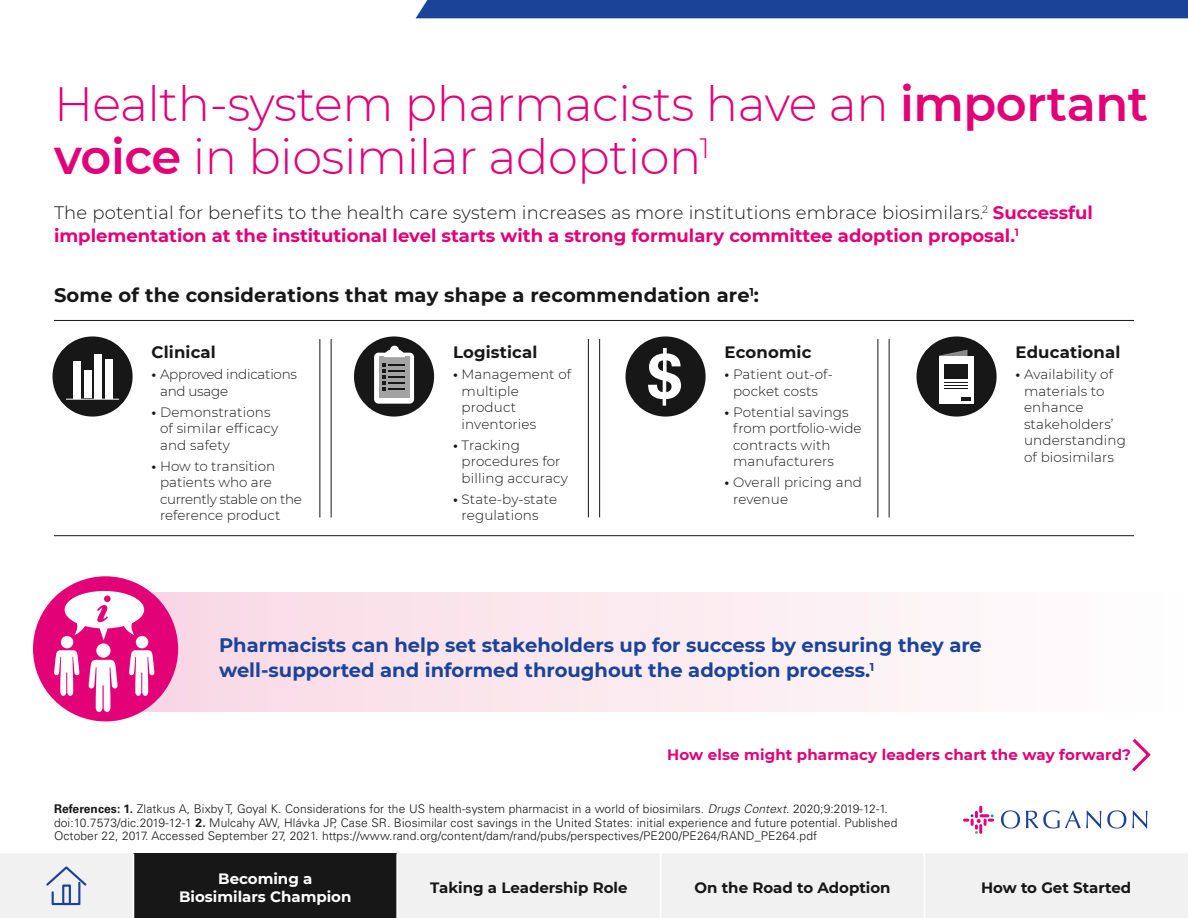
<style>
.page{position:relative;width:1188px;height:918px;background:#fff}
.page>*{position:absolute;margin:0;border:0;box-sizing:border-box;transform-origin:0 0}
.t1{font:300 48px/52.5px "Montserrat";letter-spacing:-.01em;color:#e20177}
.t2{font:700 19.5px/25.5px "Montserrat";color:#1b4398}
.t3{font:700 19.5px "Montserrat";letter-spacing:.01em;color:#171717}
.t4{font:700 18px/22.5px "Montserrat";color:#e20177}
.t5{font:700 16.5px "Montserrat";letter-spacing:.01em;color:#171717}
.t6{font:700 15px "Montserrat";color:#171717}
.t7{font:700 15px "Montserrat";letter-spacing:.01em;color:#e20177}
.t8{font:700 15px/18px "Montserrat";color:#fff;text-align:center}
.t9{font:300 13.5px/16.5px "Montserrat";letter-spacing:.01em;color:#171717}
.t10{font:300 13.5px/16.5px "Montserrat";letter-spacing:-.02em;color:#171717}
.t11{font:300 12px/13.5px "Univers LT Std";letter-spacing:.01em;color:#171717}
.s1{font-weight:600}
.s2{font-weight:300;color:#171717}
.s3{font-weight:700}
.s4{font-style:italic}
</style>
<div class="page">
<div style="left:416px;top:0;width:772px;height:18px;background:#1b4398"></div>
<svg style="left:1001px;top:810px;width:19px;height:19px"></svg>
<svg style="left:1026px;top:810px;width:75px;height:19px"></svg>
<svg style="left:1107px;top:810px;width:19px;height:19px"></svg>
<svg style="left:1132px;top:810px;width:16px;height:19px"></svg>
<svg style="left:963px;top:806px;width:31px;height:28px"></svg>
<div style="left:83px;top:592px;width:1105px;height:119px;background:linear-gradient(to right,#f8d4e2,#fefffe)"></div>
<svg style="left:1132px;top:738px;width:19px;height:34px"></svg>
<hr style="left:54px;top:320px;width:1080px;height:1px;background:#171717">
<hr style="left:54px;top:535px;width:1080px;height:1px;background:#171717">
<hr style="left:588px;top:339px;width:1px;height:178px;background:#171717">
<hr style="left:599px;top:339px;width:1px;height:178px;background:#171717">
<hr style="left:320px;top:339px;width:1px;height:178px;background:#171717">
<hr style="left:331px;top:339px;width:1px;height:178px;background:#171717">
<hr style="left:878px;top:339px;width:1px;height:178px;background:#171717">
<hr style="left:889px;top:339px;width:1px;height:178px;background:#171717">
<div style="left:52px;top:336px;width:81px;height:81px;background:#171717;border-radius:50%"></div>
<div style="left:84px;top:370px;width:7px;height:28px;background:#fff"></div>
<div style="left:95px;top:354px;width:7px;height:44px;background:#fff"></div>
<div style="left:73px;top:361px;width:7px;height:37px;background:#fff"></div>
<hr style="left:66px;top:399px;width:53px;height:1px;background:#fff">
<div style="left:105px;top:359px;width:7px;height:39px;background:#fff"></div>
<div style="left:354px;top:336px;width:80px;height:81px;background:#171717;border-radius:50%"></div>
<div style="left:374px;top:353px;width:40px;height:51px;background:#fff;border-radius:4px"></div>
<div style="left:379px;top:356px;width:31px;height:42px;background:linear-gradient(to bottom,#a3a3a3,#a3a3a3)"></div>
<svg style="left:384px;top:345px;width:21px;height:12px"></svg>
<svg style="left:383px;top:363px;width:22px;height:28px"></svg>
<div style="left:626px;top:336px;width:80px;height:81px;background:#171717;border-radius:50%"></div>
<svg style="left:648px;top:348px;width:33px;height:58px"></svg>
<div style="left:916px;top:336px;width:81px;height:81px;background:#171717;border-radius:50%"></div>
<div style="left:939px;top:356px;width:35px;height:48px;background:#fff"></div>
<svg style="left:939px;top:350px;width:32px;height:51px"></svg>
<div style="left:33px;top:576px;width:145px;height:145px;background:#e20177;border-radius:50%"></div>
<div style="left:96px;top:643px;width:15px;height:15px;background:#fff;border-radius:50%"></div>
<svg style="left:89px;top:660px;width:29px;height:52px"></svg>
<div style="left:61px;top:636px;width:12px;height:12px;background:#fff;border-radius:50%"></div>
<svg style="left:54px;top:650px;width:25px;height:46px"></svg>
<div style="left:136px;top:636px;width:12px;height:12px;background:#fff;border-radius:50%"></div>
<svg style="left:129px;top:650px;width:25px;height:46px"></svg>
<svg style="left:65px;top:591px;width:79px;height:49px"></svg>
<div style="left:0;top:854px;width:1188px;height:64px;background:#f2f1f2"></div>
<div style="left:134px;top:854px;width:263px;height:64px;background:#171717"></div>
<hr style="left:133px;top:854px;width:1px;height:64px;background:#fff">
<hr style="left:396px;top:854px;width:2px;height:64px;background:#fff">
<hr style="left:660px;top:854px;width:2px;height:64px;background:#fff">
<hr style="left:924px;top:854px;width:1px;height:64px;background:#fff">
<svg style="left:46px;top:866px;width:41px;height:39px"></svg>
<div style="left:62px;top:885px;width:9px;height:20px;border:2px solid #1b4298"></div>
<p class="t1" style="left:54px;top:77px;width:1096px">Health-system pharmacists have an <span class="s1">important voice</span> in biosimilar adoption<sup>1</sup></p>
<p class="t4" style="left:54px;top:200px;width:1041px"><span class="s2">The potential for benefits to the health care system increases as more institutions embrace biosimilars.</span><sup>2</sup> Successful implementation at the institutional level starts with a strong formulary committee adoption proposal.<sup>1</sup></p>
<p class="t3" style="left:54px;top:281px;width:707px">Some of the considerations that may shape a recommendation are<sup>1</sup>:</p>
<p class="t5" style="left:152px;top:341px;width:66px">Clinical</p>
<p class="t10" style="left:160px;top:366px;width:138px;text-indent:-9px"><span class="s3">•</span> Approved indications and usage</p>
<p class="t9" style="left:160px;top:403px;width:120px;text-indent:-9px"><span class="s3">•</span> Demonstrations of similar efficacy and safety</p>
<p class="t9" style="left:160px;top:457px;width:143px;text-indent:-9px"><span class="s3">•</span> How to transition patients who are currently stable on the reference product</p>
<p class="t5" style="left:453px;top:341px;width:86px">Logistical</p>
<p class="t9" style="left:462px;top:366px;width:111px;text-indent:-9px"><span class="s3">•</span> Management of multiple product inventories</p>
<p class="t9" style="left:462px;top:436px;width:108px;text-indent:-9px"><span class="s3">•</span> Tracking procedures for billing accuracy</p>
<p class="t9" style="left:462px;top:490px;width:97px;text-indent:-9px"><span class="s3">•</span> State-by-state regulations</p>
<p class="t5" style="left:724px;top:341px;width:88px">Economic</p>
<p class="t9" style="left:724px;top:366px;width:110px;text-align:center"><span class="s3">•</span> Patient out-of&shy;pocket costs</p>
<p class="t9" style="left:733px;top:403px;width:130px;text-indent:-9px"><span class="s3">•</span> Potential savings from portfolio-wide contracts with manufacturers</p>
<p class="t9" style="left:733px;top:474px;width:131px;text-indent:-9px"><span class="s3">•</span> Overall pricing and revenue</p>
<p class="t5" style="left:1015px;top:341px;width:106px">Educational</p>
<p class="t9" style="left:1024px;top:366px;width:103px;text-indent:-9px"><span class="s3">•</span> Availability of materials to enhance stakeholders’ understanding of biosimilars</p>
<p class="t2" style="left:219px;top:631px;width:764px">Pharmacists can help set stakeholders up for success by ensuring they are well-supported and informed throughout the adoption process.<sup>1</sup></p>
<p class="t7" style="left:667px;top:743px;width:465px">How else might pharmacy leaders chart the way forward?</p>
<p class="t11" style="left:54px;top:802px;width:845px"><span class="s3">References: 1.</span> Zlatkus A, Bixby T, Goyal K. Considerations for the US health-system pharmacist in a world of biosimilars. <span class="s4">Drugs Context</span>. 2020;9:2019-12-1. doi:10.7573/dic.2019-12-1 <span class="s3">2.</span> Mulcahy AW, Hlávka JP, Case SR. Biosimilar cost savings in the United States: initial experience and future potential. Published<br>October 22, 2017. Accessed September 27, 2021. https://www.rand.org/content/dam/rand/pubs/perspectives/PE200/PE264/RAND_PE264.pdf</p>
<p class="t8" style="left:179px;top:869px;width:174px">Becoming a<br>Biosimilars Champion</p>
<p class="t6" style="left:430px;top:877px;width:199px">Taking a Leadership Role</p>
<p class="t6" style="left:694px;top:877px;width:198px">On the Road to Adoption</p>
<p class="t6" style="left:981px;top:877px;width:152px">How to Get Started</p>
</div>
